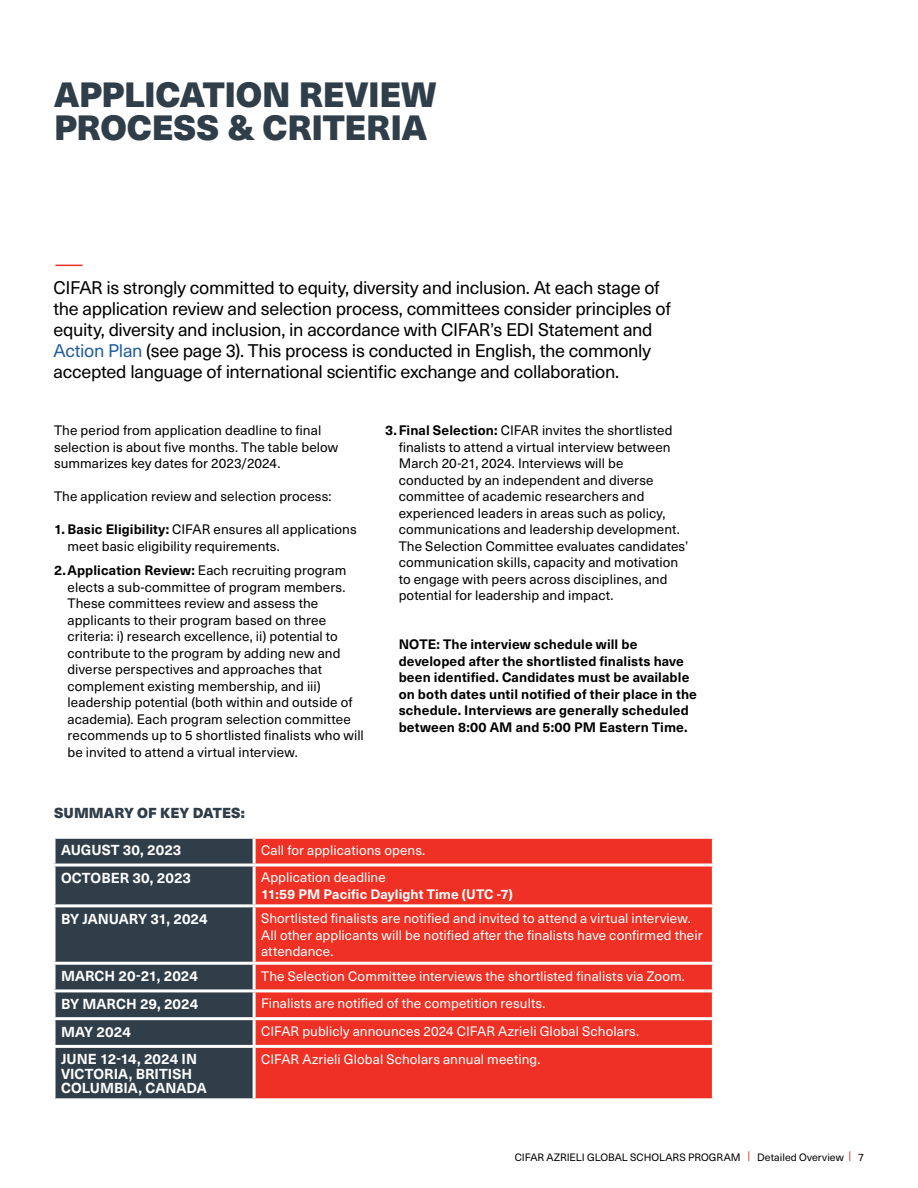
<style>
.page{position:relative;width:918px;height:1188px;background:#fff}
.page>*{position:absolute;margin:0;border:0;box-sizing:border-box;transform-origin:0 0}
.t1{font:900 34.5px/32.2px "Neue Haas Unica Pro";letter-spacing:-.005em;color:#303e49}
.t2{font:18px/21px "Neue Haas Unica Pro";letter-spacing:-.02em;color:#000}
.t3{font:700 14.25px/14.2px "Neue Haas Unica Pro";letter-spacing:.005em;color:#fff}
.t4{font:900 14.25px "Neue Haas Unica Pro";letter-spacing:.005em;color:#303e49}
.t5{font:13.5px/16.5px "Neue Haas Unica Pro";letter-spacing:.005em;color:#000}
.t6{font:13.5px/16.5px "Neue Haas Unica Pro";letter-spacing:.005em;color:#fff}
.t7{font:700 13.5px/16.5px "Neue Haas Unica Pro";letter-spacing:.01em;color:#000}
.t8{font:700 13.5px "Neue Haas Unica Pro";letter-spacing:.005em;color:#fff}
.t9{font:10.5px "Neue Haas Unica Pro";letter-spacing:.005em;color:#000}
.s1{color:#215e9e}
.s2{font-weight:700}
.s3{color:#ee3124}
</style>
<div class="page">
<svg style="left:56px;top:265px;width:26px;height:1px"></svg>
<div style="left:56px;top:839px;width:197px;height:259px;background:#303e49"></div>
<div style="left:256px;top:839px;width:456px;height:259px;background:#ee3124"></div>
<svg style="left:54px;top:839px;width:2px;height:25px"></svg>
<svg style="left:55px;top:867px;width:1px;height:37px"></svg>
<svg style="left:54px;top:907px;width:2px;height:55px"></svg>
<svg style="left:55px;top:965px;width:1px;height:24px"></svg>
<svg style="left:54px;top:992px;width:2px;height:25px"></svg>
<svg style="left:54px;top:1020px;width:2px;height:25px"></svg>
<svg style="left:55px;top:1048px;width:1px;height:50px"></svg>
<hr style="left:52px;top:864px;width:202px;height:3px;background:#fff">
<hr style="left:254px;top:864px;width:461px;height:3px;background:#fff">
<hr style="left:52px;top:904px;width:202px;height:3px;background:#fff">
<hr style="left:254px;top:904px;width:461px;height:3px;background:#fff">
<hr style="left:52px;top:962px;width:202px;height:3px;background:#fff">
<hr style="left:254px;top:962px;width:461px;height:3px;background:#fff">
<hr style="left:52px;top:989px;width:202px;height:3px;background:#fff">
<hr style="left:254px;top:989px;width:461px;height:3px;background:#fff">
<hr style="left:52px;top:1017px;width:202px;height:3px;background:#fff">
<hr style="left:254px;top:1017px;width:461px;height:3px;background:#fff">
<hr style="left:52px;top:1045px;width:202px;height:3px;background:#fff">
<hr style="left:254px;top:1045px;width:461px;height:3px;background:#fff">
<h1 class="t1" style="left:54px;top:80px;width:384px">APPLICATION REVIEW<br>PROCESS &amp; CRITERIA</h1>
<p class="t2" style="left:54px;top:278px;width:619px">CIFAR is strongly committed to equity, diversity and inclusion. At each stage of the application review and selection process, committees consider principles of equity, diversity and inclusion, in accordance with CIFAR’s EDI Statement and <span class="s1">Action Plan</span> (see page 3). This process is conducted in English, the commonly accepted language of international scientific exchange and collaboration.</p>
<p class="t5" style="left:54px;top:422px;width:286px">The period from application deadline to final selection is about five months. The table below summarizes key dates for 2023/2024.</p>
<p class="t5" style="left:54px;top:488px;width:279px">The application review and selection process:</p>
<p class="t5" style="left:68px;top:521px;width:291px;text-indent:-14px"><span class="s2">1. Basic Eligibility:</span> CIFAR ensures all applications meet basic eligibility requirements.</p>
<p class="t5" style="left:68px;top:562px;width:298px;text-indent:-14px"><span class="s2">2.Application Review:</span> Each recruiting program elects a sub-committee of program members.<br>These committees review and assess the applicants to their program based on three criteria: i) research excellence, ii) potential to contribute to the program by adding new and diverse perspectives and approaches that complement existing membership, and iii) leadership potential (both within and outside of academia). Each program selection committee recommends up to 5 shortlisted finalists who will be invited to attend a virtual interview.</p>
<p class="t4" style="left:54px;top:803px;width:193px">SUMMARY OF KEY DATES:</p>
<p class="t5" style="left:399px;top:422px;width:291px;text-indent:-14px"><span class="s2">3.Final Selection:</span> CIFAR invites the shortlisted finalists to attend a virtual interview between March 20-21, 2024. Interviews will be conducted by an independent and diverse committee of academic researchers and experienced leaders in areas such as policy, communications and leadership development.<br>The Selection Committee evaluates candidates’ communication skills, capacity and motivation to engage with peers across disciplines, and potential for leadership and impact.</p>
<p class="t7" style="left:399px;top:636px;width:300px">NOTE: The interview schedule will be developed after the shortlisted finalists have been identified. Candidates must be available on both dates until notified of their place in the schedule. Interviews are generally scheduled between 8:00 AM and 5:00 PM Eastern Time.</p>
<p class="t3" style="left:61px;top:843px;width:122px">AUGUST 30, 2023</p>
<p class="t6" style="left:261px;top:842px;width:166px">Call for applications opens.</p>
<p class="t3" style="left:61px;top:871px;width:132px">OCTOBER 30, 2023</p>
<p class="t6" style="left:261px;top:870px;width:126px">Application deadline</p>
<p class="t8" style="left:261px;top:886px;width:253px">11:59 PM Pacific Daylight Time (UTC -7)</p>
<p class="t3" style="left:61px;top:912px;width:148px">BY JANUARY 31, 2024</p>
<p class="t6" style="left:261px;top:910px;width:443px">Shortlisted finalists are notified and invited to attend a virtual interview.<br>All other applicants will be notified after the finalists have confirmed their attendance.</p>
<p class="t3" style="left:61px;top:969px;width:139px">MARCH 20-21, 2024</p>
<p class="t6" style="left:261px;top:968px;width:425px">The Selection Committee interviews the shortlisted finalists via Zoom.</p>
<p class="t3" style="left:61px;top:997px;width:139px">BY MARCH 29, 2024</p>
<p class="t6" style="left:261px;top:995px;width:286px">Finalists are notified of the competition results.</p>
<p class="t3" style="left:61px;top:1025px;width:71px">MAY 2024</p>
<p class="t6" style="left:261px;top:1023px;width:380px">CIFAR publicly announces 2024 CIFAR Azrieli Global Scholars.</p>
<p class="t3" style="left:61px;top:1052px;width:147px">JUNE 12-14, 2024 IN<br>VICTORIA, BRITISH<br>COLUMBIA, CANADA</p>
<p class="t6" style="left:261px;top:1051px;width:281px">CIFAR Azrieli Global Scholars annual meeting.</p>
<p class="t9" style="left:515px;top:1151px;width:351px">CIFAR AZRIELI GLOBAL SCHOLARS PROGRAM <span class="s3">|</span> Detailed Overview <span class="s3">|</span> 7</p>
</div>
